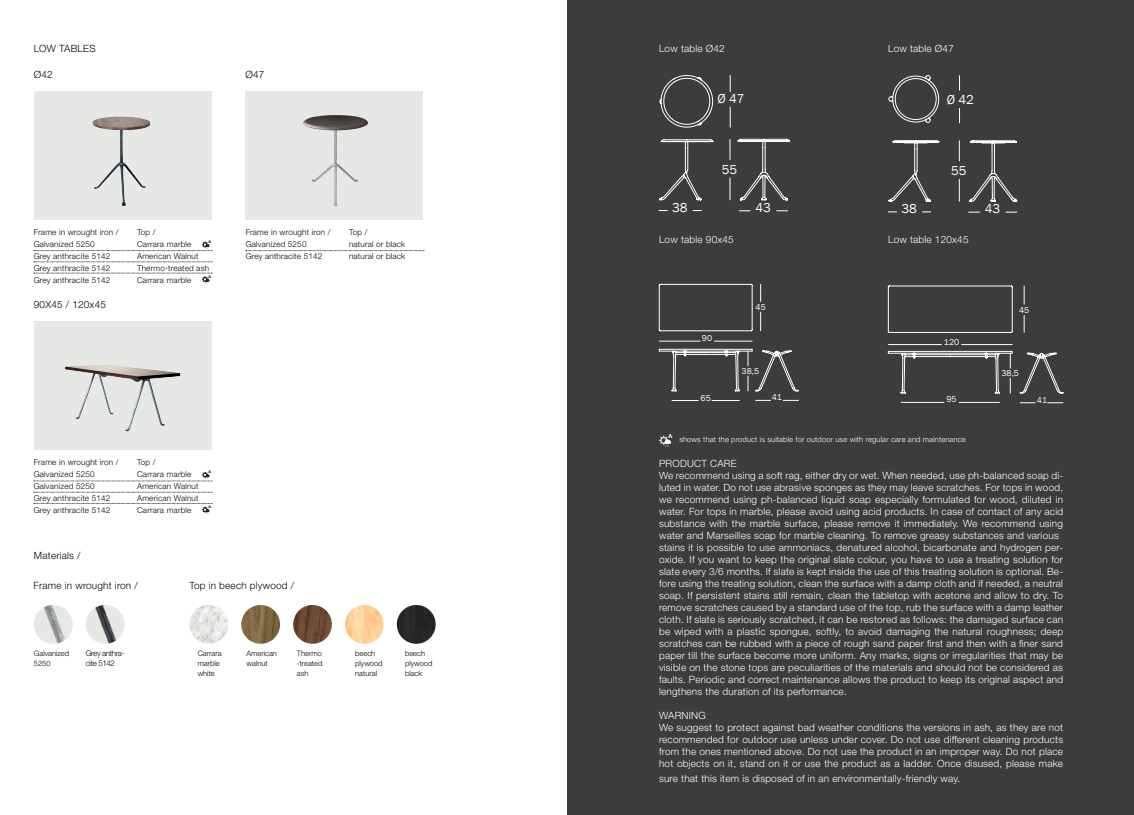
<style>
.page{position:relative;width:1134px;height:815px;background:#fff}
.page>*{position:absolute;margin:0;border:0;box-sizing:border-box;transform-origin:0 0}
.t1{font:13.25px "Franklin Gothic";color:#fff}
.t2{font:300 10px/12px "Helvetica Neue LT Std";letter-spacing:.02em;color:#fff;text-align:justify}
.t3{font:300 10px "Helvetica Neue LT Std";letter-spacing:.02em;color:#040503}
.t4{font:8.75px "Franklin Gothic";color:#fff}
.t5{font:300 8.12px "Helvetica Neue LT Std";letter-spacing:.02em;color:#040503}
.t6{font:300 7.88px/10px "Helvetica Neue LT Std";letter-spacing:-.04em;color:#040503}
.t7{font:300 7.5px/10px "Helvetica Neue LT Std";color:#040503}
.t8{font:7.5px "Helvetica Neue LT 45 Lt";letter-spacing:.02em;color:#fff}
.t9{font:5.62px "Helvetica Neue LT 75 Bd";color:#fff}
.t10{font:3.75px "Helvetica Neue LT 75 Bd";color:#040503}
</style>
<div class="page">
<div style="left:567px;top:0;width:567px;height:815px;background:#3c3c3b"></div>
<img style="left:189px;top:605px;width:39px;height:39px;border-radius:19px">
<img style="left:241px;top:605px;width:39px;height:39px;border-radius:19px">
<img style="left:293px;top:605px;width:39px;height:39px;border-radius:19px">
<img style="left:345px;top:605px;width:39px;height:39px;border-radius:19px">
<img style="left:397px;top:605px;width:39px;height:39px;border-radius:19px">
<img style="left:34px;top:605px;width:39px;height:39px;border-radius:19px">
<img style="left:86px;top:605px;width:39px;height:39px;border-radius:19px">
<div style="left:34px;top:91px;width:177px;height:129px;background:#e6e8e5"></div>
<img style="left:92px;top:116px;width:59px;height:90px">
<div style="left:246px;top:91px;width:177px;height:129px;background:#e6e8e5"></div>
<img style="left:303px;top:115px;width:66px;height:92px">
<div style="left:34px;top:321px;width:177px;height:129px;background:#e6e8e5"></div>
<img style="left:65px;top:364px;width:116px;height:68px">
<svg style="left:246px;top:250px;width:178px;height:1px"></svg>
<svg style="left:34px;top:262px;width:178px;height:1px"></svg>
<svg style="left:34px;top:492px;width:178px;height:1px"></svg>
<svg style="left:34px;top:242px;width:178px;height:9px"></svg>
<svg style="left:34px;top:472px;width:178px;height:10px"></svg>
<svg style="left:34px;top:273px;width:178px;height:10px"></svg>
<svg style="left:34px;top:503px;width:178px;height:11px"></svg>
<svg style="left:659px;top:436px;width:12px;height:11px"></svg>
<svg style="left:658px;top:75px;width:132px;height:136px"></svg>
<svg style="left:888px;top:75px;width:129px;height:138px"></svg>
<svg style="left:659px;top:284px;width:140px;height:117px"></svg>
<div style="left:659px;top:349px;width:93px;height:2px;border:1px solid #fff"></div>
<svg style="left:888px;top:285px;width:175px;height:118px"></svg>
<div style="left:888px;top:351px;width:124px;height:2px;border:1px solid #fff"></div>
<p class="t3" style="left:34px;top:42px;width:63px">LOW TABLES</p>
<p class="t3" style="left:34px;top:68px;width:20px">Ø42</p>
<p class="t3" style="left:245px;top:68px;width:20px">Ø47</p>
<p class="t5" style="left:34px;top:227px;width:86px">Frame in wrought iron /</p>
<p class="t5" style="left:34px;top:239px;width:62px">Galvanized 5250</p>
<p class="t5" style="left:34px;top:251px;width:78px">Grey anthracite 5142</p>
<p class="t5" style="left:34px;top:263px;width:78px">Grey anthracite 5142</p>
<p class="t5" style="left:34px;top:275px;width:78px">Grey anthracite 5142</p>
<p class="t3" style="left:34px;top:298px;width:74px">90X45 / 120x45</p>
<p class="t5" style="left:137px;top:227px;width:20px">Top /</p>
<p class="t5" style="left:137px;top:239px;width:56px">Carrara marble</p>
<p class="t5" style="left:137px;top:251px;width:63px">American Walnut</p>
<p class="t5" style="left:137px;top:263px;width:73px">Thermo-treated ash</p>
<p class="t5" style="left:137px;top:275px;width:56px">Carrara marble</p>
<p class="t10" style="left:208px;top:239px;width:4px">A</p>
<p class="t10" style="left:208px;top:274px;width:4px">A</p>
<p class="t5" style="left:246px;top:227px;width:86px">Frame in wrought iron /</p>
<p class="t5" style="left:246px;top:239px;width:62px">Galvanized 5250</p>
<p class="t5" style="left:246px;top:251px;width:78px">Grey anthracite 5142</p>
<p class="t5" style="left:349px;top:227px;width:20px">Top /</p>
<p class="t5" style="left:349px;top:239px;width:58px">natural or black</p>
<p class="t5" style="left:349px;top:251px;width:58px">natural or black</p>
<p class="t5" style="left:34px;top:458px;width:86px">Frame in wrought iron /</p>
<p class="t5" style="left:34px;top:469px;width:62px">Galvanized 5250</p>
<p class="t5" style="left:34px;top:481px;width:62px">Galvanized 5250</p>
<p class="t5" style="left:34px;top:493px;width:78px">Grey anthracite 5142</p>
<p class="t5" style="left:34px;top:505px;width:78px">Grey anthracite 5142</p>
<p class="t5" style="left:137px;top:458px;width:20px">Top /</p>
<p class="t5" style="left:137px;top:469px;width:56px">Carrara marble</p>
<p class="t5" style="left:137px;top:481px;width:63px">American Walnut</p>
<p class="t5" style="left:137px;top:493px;width:63px">American Walnut</p>
<p class="t5" style="left:137px;top:505px;width:56px">Carrara marble</p>
<p class="t10" style="left:208px;top:470px;width:4px">A</p>
<p class="t10" style="left:208px;top:504px;width:4px">A</p>
<p class="t3" style="left:34px;top:549px;width:48px">Materials /</p>
<p class="t3" style="left:34px;top:579px;width:106px">Frame in wrought iron /</p>
<p class="t3" style="left:189px;top:579px;width:106px">Top in beech plywood /</p>
<p class="t7" style="left:34px;top:648px;width:37px">Galvanized</p>
<p class="t7" style="left:34px;top:658px;width:18px">5250</p>
<p class="t6" style="left:86px;top:648px;width:40px">Grey anthra&shy;cite 5142</p>
<p class="t7" style="left:198px;top:648px;width:26px">Carrara</p>
<p class="t7" style="left:198px;top:658px;width:24px">marble</p>
<p class="t7" style="left:198px;top:668px;width:19px">white</p>
<p class="t7" style="left:247px;top:648px;width:32px">American</p>
<p class="t7" style="left:247px;top:658px;width:23px">walnut</p>
<p class="t7" style="left:297px;top:648px;width:26px">Thermo</p>
<p class="t7" style="left:297px;top:658px;width:27px">-treated ash</p>
<p class="t7" style="left:355px;top:648px;width:29px">beech plywood</p>
<p class="t7" style="left:355px;top:668px;width:23px">natural</p>
<p class="t7" style="left:405px;top:648px;width:29px">beech plywood</p>
<p class="t7" style="left:405px;top:668px;width:19px">black</p>
<p class="t2" style="left:659px;top:42px;width:67px">Low table Ø42</p>
<p class="t2" style="left:888px;top:42px;width:67px">Low table Ø47</p>
<h1 class="t1" style="left:717px;top:90px;width:29px">Ø 47</h1>
<h1 class="t1" style="left:947px;top:91px;width:29px">Ø 42</h1>
<h1 class="t1" style="left:722px;top:161px;width:17px">55</h1>
<h1 class="t1" style="left:951px;top:162px;width:17px">55</h1>
<h1 class="t1" style="left:672px;top:199px;width:17px">38</h1>
<h1 class="t1" style="left:755px;top:199px;width:17px">43</h1>
<h1 class="t1" style="left:901px;top:200px;width:17px">38</h1>
<h1 class="t1" style="left:985px;top:201px;width:17px">43</h1>
<p class="t2" style="left:659px;top:233px;width:76px">Low table 90x45</p>
<p class="t2" style="left:888px;top:233px;width:82px">Low table 120x45</p>
<p class="t4" style="left:702px;top:333px;width:12px">90</p>
<p class="t4" style="left:701px;top:392px;width:12px">65</p>
<p class="t4" style="left:755px;top:302px;width:12px">45</p>
<p class="t4" style="left:742px;top:365px;width:19px">38,5</p>
<p class="t4" style="left:772px;top:392px;width:12px">41</p>
<p class="t4" style="left:944px;top:336px;width:17px">120</p>
<p class="t4" style="left:946px;top:394px;width:12px">95</p>
<p class="t9" style="left:668px;top:432px;width:5px">A</p>
<p class="t8" style="left:679px;top:435px;width:288px">shows that the product is suitable for outdoor use with regular care and maintenance</p>
<p class="t4" style="left:1019px;top:305px;width:12px">45</p>
<p class="t4" style="left:1001px;top:367px;width:19px">38,5</p>
<p class="t4" style="left:1037px;top:395px;width:12px">41</p>
<p class="t2" style="left:659px;top:457px;width:79px">PRODUCT CARE</p>
<p class="t2" style="left:659px;top:469px;width:406px">We recommend using a soft rag, either dry or wet. When needed, use ph-balanced soap di&shy;luted in water. Do not use abrasive sponges as they may leave scratches. For tops in wood, we recommend using ph-balanced liquid soap especially formulated for wood, diluted in water. For tops in marble, please avoid using acid products. In case of contact of any acid substance with the marble surface, please remove it immediately. We recommend using water and Marseilles soap for marble cleaning. To remove greasy substances and various</p>
<p class="t2" style="left:659px;top:541px;width:406px">stains it is possible to use ammoniacs, denatured alcohol, bicarbonate and hydrogen per&shy;oxide. If you want to keep the original slate colour, you have to use a treating solution for slate every 3/6 months. If slate is kept inside the use of this treating solution is optional. Be&shy;fore using the treating solution, clean the surface with a damp cloth and if needed, a neutral soap. If persistent stains still remain, clean the tabletop with acetone and allow to dry. To remove scratches caused by a standard use of the top, rub the surface with a damp leather</p>
<p class="t2" style="left:659px;top:613px;width:406px">cloth. If slate is seriously scratched, it can be restored as follows: the damaged surface can be wiped with a plastic spongue, softly, to avoid damaging the natural roughness; deep scratches can be rubbed with a piece of rough sand paper first and then with a finer sand paper till the surface become more uniform. Any marks, signs or irregularities that may be visible on the stone tops are peculiarities of the materials and should not be considered as faults. Periodic and correct maintenance allows the product to keep its original aspect and</p>
<p class="t2" style="left:659px;top:685px;width:189px">lengthens the duration of its performance.</p>
<p class="t2" style="left:659px;top:709px;width:48px">WARNING</p>
<p class="t2" style="left:659px;top:721px;width:406px">We suggest to protect against bad weather conditions the versions in ash, as they are not recommended for outdoor use unless under cover. Do not use different cleaning products from the ones mentioned above. Do not use the product in an improper way. Do not place hot objects on it, stand on it or use the product as a ladder. Once disused, please make</p>
<p class="t2" style="left:659px;top:772px;width:303px">sure that this item is disposed of in an environmentally-friendly way.</p>
</div>
